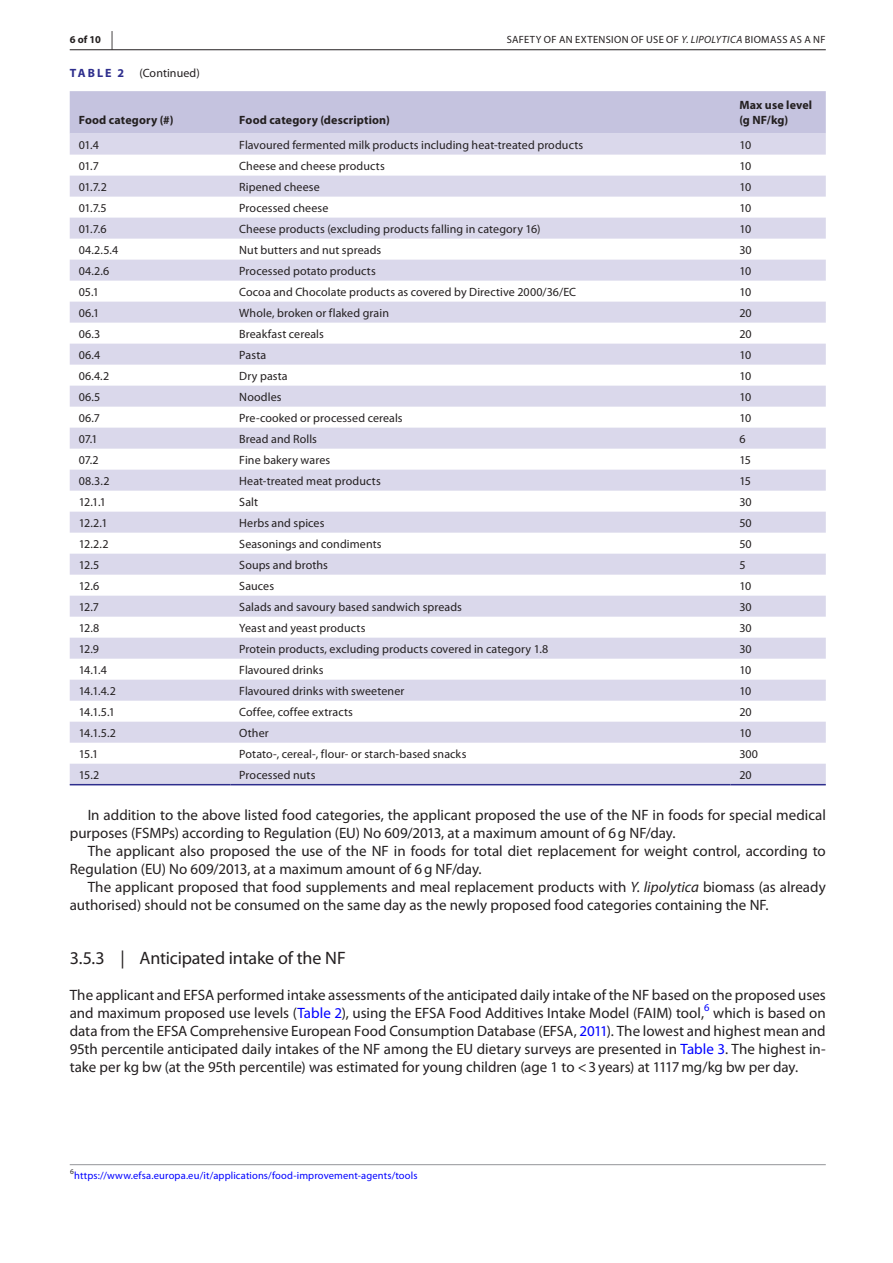
<style>
.page{position:relative;width:893px;height:1263px;background:#fff}
.page>*{position:absolute;margin:0;border:0;box-sizing:border-box;transform-origin:0 0}
.t1{font:18px "Myriad Pro";letter-spacing:-.01em;color:#231f20}
.t2{font:15px/18px "Myriad Pro";color:#231f20}
.t3{font:12px "Myriad Pro";letter-spacing:.005em;color:#231f20}
.t4{font:700 12px/15px "Myriad Pro";letter-spacing:.015em;color:#231f20}
.t5{font:700 12px "Myriad Pro";letter-spacing:.165em;color:#2e2e8d}
.t6{font:10.5px "Myriad Pro";letter-spacing:.015em;color:#00f}
.t7{font:10.5px "Myriad Pro";letter-spacing:.035em;color:#231f20}
.t8{font:700 10.5px "Myriad Pro";color:#231f20}
.t9{font:7.35px "Myriad Pro";color:#231f20}
.s1{font-size:18.6px}
.s2{font-style:italic}
.s3{color:#00f}
</style>
<div class="page">
<hr style="left:70px;top:49px;width:756px;height:1px;background:#231f20">
<hr style="left:70px;top:1164px;width:756px;height:1px;background:#939598">
<div style="left:70px;top:91px;width:756px;height:43px;background:#c5c3df"></div>
<svg style="left:70px;top:134px;width:756px;height:650px"></svg>
<hr style="left:70px;top:784px;width:160px;height:1px;background:#2e2e8d">
<hr style="left:230px;top:784px;width:500px;height:1px;background:#2e2e8d">
<hr style="left:730px;top:784px;width:96px;height:1px;background:#2e2e8d">
<p class="t8" style="left:70px;top:32px;width:45px">6 of 10 <span class="s1">|</span></p>
<p class="t7" style="left:507px;top:33px;width:320px">SAFETY OF AN EXTENSION OF USE OF <span class="s2">Y. LIPOLYTICA</span> BIOMASS AS A NF</p>
<p class="t5" style="left:70px;top:66px;width:56px">TABLE 2</p>
<p class="t3" style="left:139px;top:66px;width:62px">(Continued)</p>
<p class="t4" style="left:79px;top:112px;width:96px">Food category (#)</p>
<p class="t4" style="left:239px;top:112px;width:152px">Food category (description)</p>
<p class="t4" style="left:739px;top:97px;width:74px">Max use level (g NF/kg)</p>
<p class="t3" style="left:79px;top:137px;width:22px">01.4</p>
<p class="t3" style="left:239px;top:137px;width:346px">Flavoured fermented milk products including heat-treated products</p>
<p class="t3" style="left:739px;top:137px;width:13px">10</p>
<p class="t3" style="left:79px;top:158px;width:22px">01.7</p>
<p class="t3" style="left:239px;top:158px;width:147px">Cheese and cheese products</p>
<p class="t3" style="left:739px;top:158px;width:13px">10</p>
<p class="t3" style="left:79px;top:179px;width:30px">01.7.2</p>
<p class="t3" style="left:239px;top:179px;width:82px">Ripened cheese</p>
<p class="t3" style="left:739px;top:179px;width:13px">10</p>
<p class="t3" style="left:79px;top:200px;width:30px">01.7.5</p>
<p class="t3" style="left:239px;top:200px;width:91px">Processed cheese</p>
<p class="t3" style="left:739px;top:200px;width:13px">10</p>
<p class="t3" style="left:79px;top:221px;width:29px">01.7.6</p>
<p class="t3" style="left:239px;top:221px;width:303px">Cheese products (excluding products falling in category 16)</p>
<p class="t3" style="left:739px;top:221px;width:13px">10</p>
<p class="t3" style="left:79px;top:242px;width:41px">04.2.5.4</p>
<p class="t3" style="left:239px;top:242px;width:143px">Nut butters and nut spreads</p>
<p class="t3" style="left:739px;top:242px;width:14px">30</p>
<p class="t3" style="left:79px;top:263px;width:32px">04.2.6</p>
<p class="t3" style="left:239px;top:263px;width:138px">Processed potato products</p>
<p class="t3" style="left:739px;top:263px;width:13px">10</p>
<p class="t3" style="left:79px;top:284px;width:22px">05.1</p>
<p class="t3" style="left:239px;top:284px;width:338px">Cocoa and Chocolate products as covered by Directive 2000/36/EC</p>
<p class="t3" style="left:739px;top:284px;width:13px">10</p>
<p class="t3" style="left:79px;top:305px;width:22px">06.1</p>
<p class="t3" style="left:239px;top:305px;width:151px">Whole, broken or flaked grain</p>
<p class="t3" style="left:739px;top:305px;width:14px">20</p>
<p class="t3" style="left:79px;top:326px;width:23px">06.3</p>
<p class="t3" style="left:239px;top:326px;width:86px">Breakfast cereals</p>
<p class="t3" style="left:739px;top:326px;width:14px">20</p>
<p class="t3" style="left:79px;top:347px;width:23px">06.4</p>
<p class="t3" style="left:239px;top:347px;width:29px">Pasta</p>
<p class="t3" style="left:739px;top:347px;width:13px">10</p>
<p class="t3" style="left:79px;top:368px;width:32px">06.4.2</p>
<p class="t3" style="left:239px;top:368px;width:50px">Dry pasta</p>
<p class="t3" style="left:739px;top:368px;width:13px">10</p>
<p class="t3" style="left:79px;top:389px;width:23px">06.5</p>
<p class="t3" style="left:239px;top:389px;width:44px">Noodles</p>
<p class="t3" style="left:739px;top:389px;width:13px">10</p>
<p class="t3" style="left:79px;top:410px;width:23px">06.7</p>
<p class="t3" style="left:239px;top:410px;width:165px">Pre-cooked or processed cereals</p>
<p class="t3" style="left:739px;top:410px;width:13px">10</p>
<p class="t3" style="left:79px;top:431px;width:21px">07.1</p>
<p class="t3" style="left:239px;top:431px;width:79px">Bread and Rolls</p>
<p class="t3" style="left:739px;top:431px;width:8px">6</p>
<p class="t3" style="left:79px;top:452px;width:22px">07.2</p>
<p class="t3" style="left:239px;top:452px;width:92px">Fine bakery wares</p>
<p class="t3" style="left:739px;top:452px;width:13px">15</p>
<p class="t3" style="left:79px;top:473px;width:32px">08.3.2</p>
<p class="t3" style="left:239px;top:473px;width:143px">Heat-treated meat products</p>
<p class="t3" style="left:739px;top:473px;width:13px">15</p>
<p class="t3" style="left:79px;top:494px;width:29px">12.1.1</p>
<p class="t3" style="left:239px;top:494px;width:20px">Salt</p>
<p class="t3" style="left:739px;top:494px;width:14px">30</p>
<p class="t3" style="left:79px;top:515px;width:30px">12.2.1</p>
<p class="t3" style="left:239px;top:515px;width:87px">Herbs and spices</p>
<p class="t3" style="left:739px;top:515px;width:14px">50</p>
<p class="t3" style="left:79px;top:536px;width:31px">12.2.2</p>
<p class="t3" style="left:239px;top:536px;width:144px">Seasonings and condiments</p>
<p class="t3" style="left:739px;top:536px;width:14px">50</p>
<p class="t3" style="left:79px;top:557px;width:22px">12.5</p>
<p class="t3" style="left:239px;top:557px;width:90px">Soups and broths</p>
<p class="t3" style="left:739px;top:557px;width:8px">5</p>
<p class="t3" style="left:79px;top:578px;width:22px">12.6</p>
<p class="t3" style="left:239px;top:578px;width:36px">Sauces</p>
<p class="t3" style="left:739px;top:578px;width:13px">10</p>
<p class="t3" style="left:79px;top:599px;width:22px">12.7</p>
<p class="t3" style="left:239px;top:599px;width:224px">Salads and savoury based sandwich spreads</p>
<p class="t3" style="left:739px;top:599px;width:14px">30</p>
<p class="t3" style="left:79px;top:620px;width:22px">12.8</p>
<p class="t3" style="left:239px;top:620px;width:128px">Yeast and yeast products</p>
<p class="t3" style="left:739px;top:620px;width:14px">30</p>
<p class="t3" style="left:79px;top:641px;width:22px">12.9</p>
<p class="t3" style="left:239px;top:641px;width:311px">Protein products, excluding products covered in category 1.8</p>
<p class="t3" style="left:739px;top:641px;width:14px">30</p>
<p class="t3" style="left:79px;top:662px;width:30px">14.1.4</p>
<p class="t3" style="left:239px;top:662px;width:86px">Flavoured drinks</p>
<p class="t3" style="left:739px;top:662px;width:13px">10</p>
<p class="t3" style="left:79px;top:683px;width:39px">14.1.4.2</p>
<p class="t3" style="left:239px;top:683px;width:167px">Flavoured drinks with sweetener</p>
<p class="t3" style="left:739px;top:683px;width:13px">10</p>
<p class="t3" style="left:79px;top:704px;width:38px">14.1.5.1</p>
<p class="t3" style="left:239px;top:704px;width:115px">Coffee, coffee extracts</p>
<p class="t3" style="left:739px;top:704px;width:14px">20</p>
<p class="t3" style="left:79px;top:725px;width:39px">14.1.5.2</p>
<p class="t3" style="left:239px;top:725px;width:31px">Other</p>
<p class="t3" style="left:739px;top:725px;width:13px">10</p>
<p class="t3" style="left:79px;top:746px;width:21px">15.1</p>
<p class="t3" style="left:239px;top:746px;width:229px">Potato-, cereal-, flour- or starch-based snacks</p>
<p class="t3" style="left:739px;top:746px;width:20px">300</p>
<p class="t3" style="left:79px;top:767px;width:22px">15.2</p>
<p class="t3" style="left:239px;top:767px;width:78px">Processed nuts</p>
<p class="t3" style="left:739px;top:767px;width:14px">20</p>
<p class="t2" style="left:70px;top:806px;width:758px;text-indent:18px">In addition to the above listed food categories, the applicant proposed the use of the NF in foods for special medical purposes (FSMPs) according to Regulation (EU) No 609/2013, at a maximum amount of 6g NF/day.</p>
<p class="t2" style="left:70px;top:842px;width:758px;text-indent:18px">The applicant also proposed the use of the NF in foods for total diet replacement for weight control, according to<br>Regulation (EU) No 609/2013, at a maximum amount of 6g NF/day.</p>
<p class="t2" style="left:70px;top:878px;width:757px;text-indent:18px">The applicant proposed that food supplements and meal replacement products with <span class="s2">Y. lipolytica</span> biomass (as already authorised) should not be consumed on the same day as the newly proposed food categories containing the NF.</p>
<p class="t1" style="left:70px;top:947px;width:278px">3.5.3 | Anticipated intake of the NF</p>
<p class="t2" style="left:70px;top:986px;width:758px">The applicant and EFSA performed intake assessments of the anticipated daily intake of the NF based on the proposed uses and maximum proposed use levels (<span class="s3">Table 2</span>), using the EFSA Food Additives Intake Model (FAIM) tool,</p>
<p class="t6" style="left:704px;top:1001px;width:7px">6</p>
<p class="t2" style="left:70px;top:1004px;width:757px;text-align:justify;text-indent:643px">which is based on data from the EFSA Comprehensive European Food Consumption Database (EFSA, <span class="s3">2011</span>). The lowest and highest mean and 95th percentile anticipated daily intakes of the NF among the EU dietary surveys are presented in <span class="s3">Table 3</span>. The highest in&shy;take per kg bw (at the 95th percentile) was estimated for young children (age 1 to &lt;3years) at 1117mg/kg bw per day.</p>
<p class="t9" style="left:70px;top:1167px;width:5px">6</p>
<p class="t6" style="left:74px;top:1168px;width:345px">https://www.efsa.europa.eu/it/applications/food-improvement-agents/tools</p>
</div>
